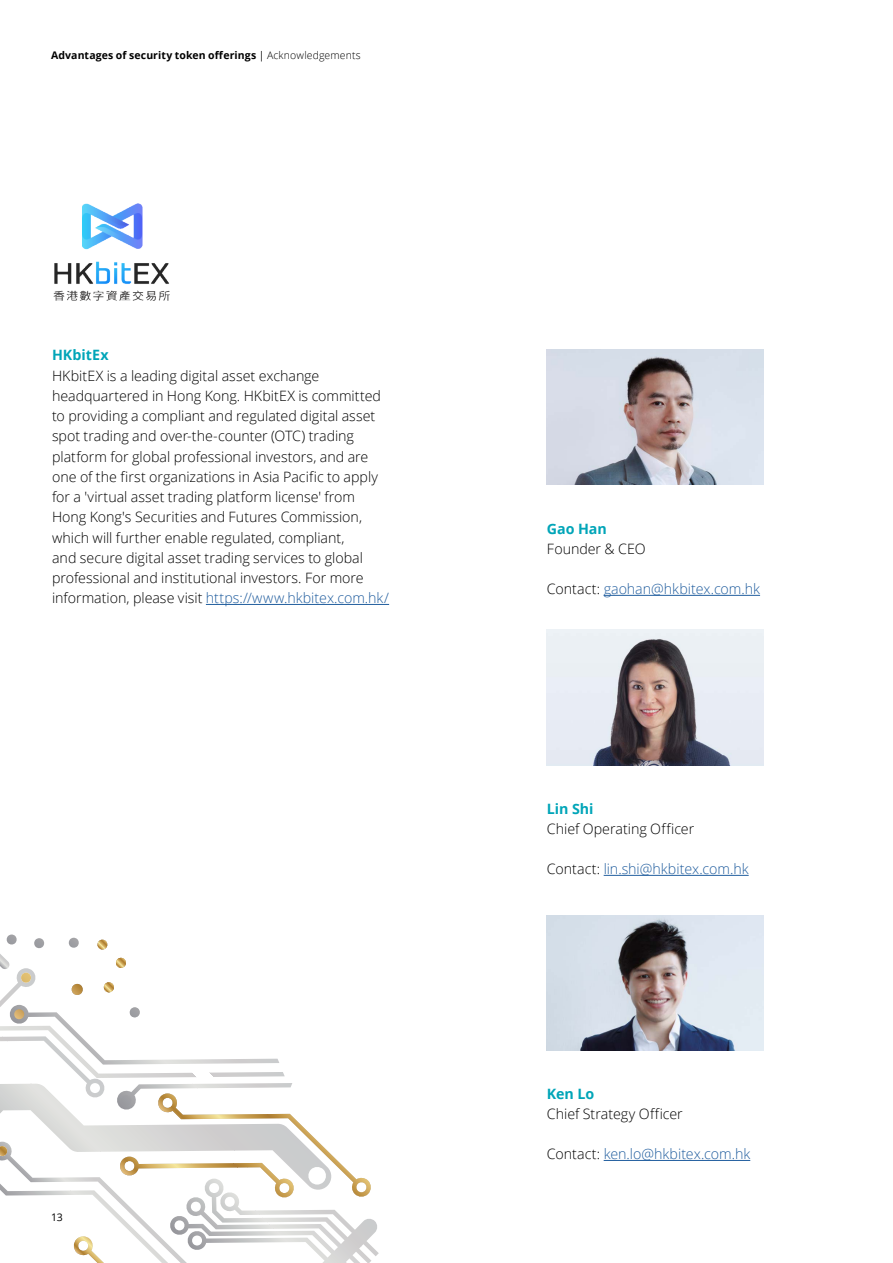
<style>
.page{position:relative;width:893px;height:1263px;background:#fff}
.page>*{position:absolute;margin:0;border:0;box-sizing:border-box;transform-origin:0 0}
.t1{font:300 14.25px/20.2px "Open Sans";color:#000}
.t2{font:300 14.25px "Open Sans";color:#205d9e}
.t3{font:700 14.25px "Open Sans";color:#00a5b8}
.t4{font:700 10.5px "Open Sans";letter-spacing:.01em;color:#000}
.t5{font:10.5px "Open Sans";color:#000}
.s1{font-weight:400}
.s2{font-weight:300}
.s3{color:#205d9e}
.s4{color:#000}
</style>
<div class="page">
<svg style="left:0;top:934px;width:379px;height:329px"></svg>
<hr style="left:206px;top:604px;width:183px;height:1px;background:#205d9e">
<hr style="left:604px;top:595px;width:156px;height:1px;background:#205d9e">
<hr style="left:604px;top:875px;width:145px;height:1px;background:#205d9e">
<hr style="left:604px;top:1160px;width:146px;height:1px;background:#205d9e">
<img style="left:547px;top:349px;width:217px;height:136px">
<img style="left:547px;top:630px;width:217px;height:135px">
<img style="left:547px;top:915px;width:217px;height:135px">
<img style="left:54px;top:203px;width:116px;height:98px">
<p class="t4" style="left:51px;top:48px;width:311px">Advantages of security token offerings <span class="s1">|</span> <span class="s2">Acknowledgements</span></p>
<p class="t3" style="left:52px;top:345px;width:58px">HKbitEx</p>
<p class="t1" style="left:52px;top:365px;width:339px">HKbitEX is a leading digital asset exchange headquartered in Hong Kong. HKbitEX is committed to providing a compliant and regulated digital asset spot trading and over-the-counter (OTC) trading platform for global professional investors, and are one of the first organizations in Asia Pacific to apply for a 'virtual asset trading platform license' from Hong Kong's Securities and Futures Commission, which will further enable regulated, compliant,<br>and secure digital asset trading services to global professional and institutional investors. For more information, please visit <span class="s3">https://www.hkbitex.com.hk/</span></p>
<p class="t5" style="left:51px;top:1210px;width:13px">13</p>
<p class="t3" style="left:547px;top:518px;width:61px">Gao Han</p>
<p class="t1" style="left:547px;top:538px;width:100px">Founder &amp; CEO</p>
<p class="t2" style="left:547px;top:579px;width:215px"><span class="s4">Contact:</span> gaohan@hkbitex.com.hk</p>
<p class="t3" style="left:547px;top:798px;width:48px">Lin Shi</p>
<p class="t1" style="left:547px;top:818px;width:149px">Chief Operating Officer</p>
<p class="t2" style="left:547px;top:859px;width:203px"><span class="s4">Contact:</span> lin.shi@hkbitex.com.hk</p>
<p class="t3" style="left:547px;top:1083px;width:49px">Ken Lo</p>
<p class="t1" style="left:547px;top:1103px;width:137px">Chief Strategy Officer</p>
<p class="t2" style="left:547px;top:1144px;width:205px"><span class="s4">Contact:</span> ken.lo@hkbitex.com.hk</p>
</div>
